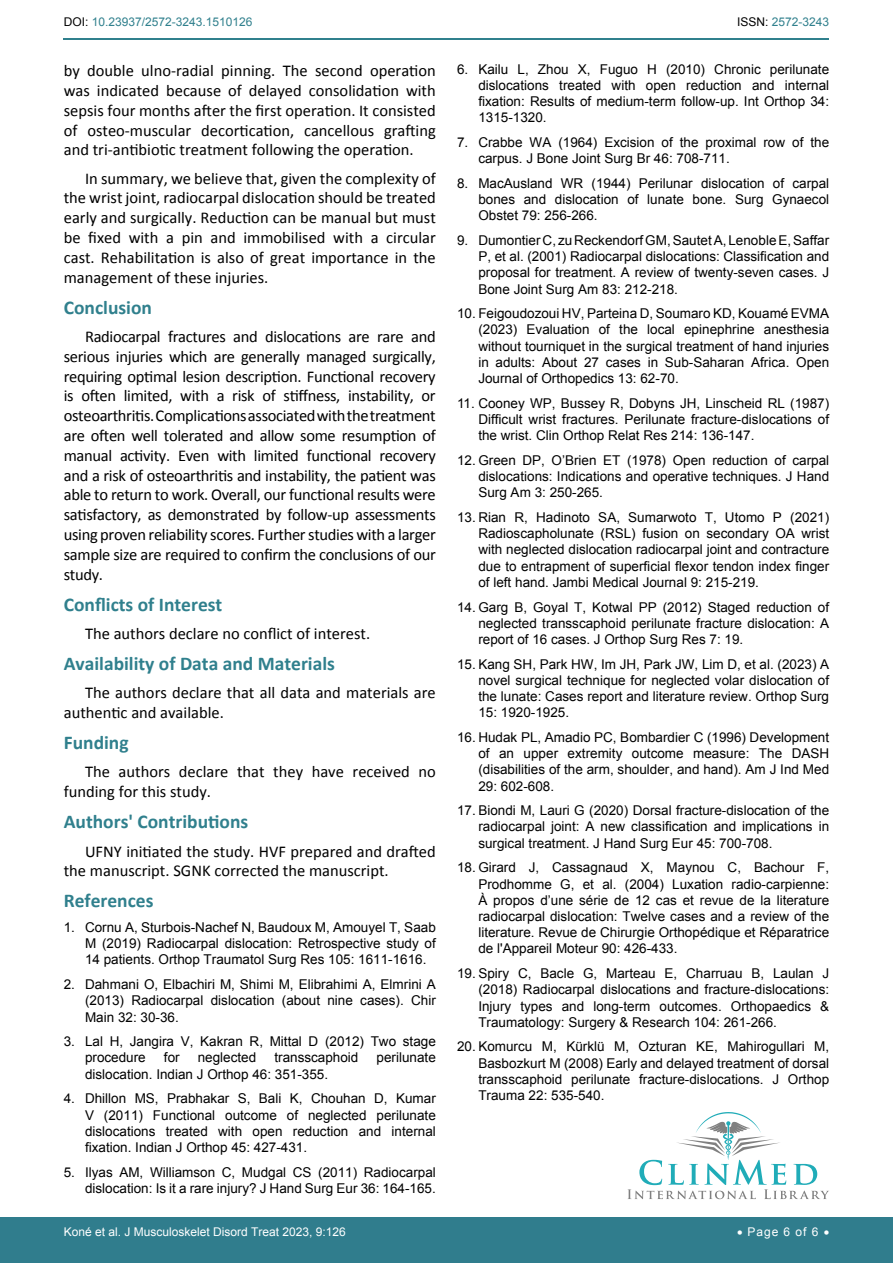
<style>
.page{position:relative;width:893px;height:1263px;background:#fff}
.page>*{position:absolute;margin:0;border:0;box-sizing:border-box;transform-origin:0 0}
.t1{font:700 19.5px "Calibri";color:#30808d}
.t2{font:16.5px/19.8px "Calibri";color:#000;text-align:justify}
.t3{font:13.5px/16.2px "Arial";color:#000;text-align:justify}
.t4{font:12px "Arial";color:#fff}
.t5{font:12px "Arial";color:#30808d}
.s1{color:#000}
</style>
<div class="page">
<div style="left:0;top:1217px;width:893px;height:46px;background:#307d8d"></div>
<hr style="left:64px;top:38px;width:765px;height:2px;background:#30808d">
<svg style="left:627px;top:1112px;width:202px;height:87px"></svg>
<p class="t5" style="left:64px;top:14px;width:190px"><span class="s1">DOI:</span> 10.23937/2572-3243.1510126</p>
<p class="t5" style="left:737px;top:14px;width:94px"><span class="s1">ISSN:</span> 2572-3243</p>
<p class="t2" style="left:64px;top:61px;width:374px">by double ulno-radial pinning. The second operation was indicated because of delayed consolidation with sepsis four months after the first operation. It consisted of osteo-muscular decortication, cancellous grafting and tri-antibiotic treatment following the operation.</p>
<p class="t2" style="left:64px;top:168px;width:374px;text-indent:21px">In summary, we believe that, given the complexity of the wrist joint, radiocarpal dislocation should be treated early and surgically. Reduction can be manual but must be fixed with a pin and immobilised with a circular cast. Rehabilitation is also of great importance in the management of these injuries.</p>
<h1 class="t1" style="left:64px;top:295px;width:90px">Conclusion</h1>
<p class="t2" style="left:64px;top:327px;width:374px;text-indent:21px">Radiocarpal fractures and dislocations are rare and serious injuries which are generally managed surgically, requiring optimal lesion description. Functional recovery is often limited, with a risk of stiffness, instability, or osteoarthritis. Complications associated with the treatment are often well tolerated and allow some resumption of manual activity. Even with limited functional recovery and a risk of osteoarthritis and instability, the patient was able to return to work. Overall, our functional results were satisfactory, as demonstrated by follow-up assessments using proven reliability scores. Further studies with a larger sample size are required to confirm the conclusions of our study.</p>
<h1 class="t1" style="left:64px;top:592px;width:160px">Conflicts of Interest</h1>
<p class="t2" style="left:85px;top:624px;width:287px">The authors declare no conflict of interest.</p>
<h1 class="t1" style="left:64px;top:651px;width:273px">Availability of Data and Materials</h1>
<p class="t2" style="left:64px;top:683px;width:374px;text-indent:21px">The authors declare that all data and materials are authentic and available.</p>
<h1 class="t1" style="left:64px;top:730px;width:66px">Funding</h1>
<p class="t2" style="left:64px;top:762px;width:374px;text-indent:21px">The authors declare that they have received no funding for this study.</p>
<h1 class="t1" style="left:64px;top:809px;width:186px">Authors' Contributions</h1>
<p class="t2" style="left:64px;top:841px;width:374px;text-indent:21px">UFNY initiated the study. HVF prepared and drafted the manuscript. SGNK corrected the manuscript.</p>
<h1 class="t1" style="left:64px;top:888px;width:91px">References</h1>
<p class="t3" style="left:85px;top:919px;width:352px;text-indent:-21px">1. Cornu A, Sturbois-Nachef N, Baudoux M, Amouyel T, Saab M (2019) Radiocarpal dislocation: Retrospective study of 14 patients. Orthop Traumatol Surg Res 105: 1611-1616.</p>
<p class="t3" style="left:85px;top:976px;width:352px;text-indent:-21px">2. Dahmani O, Elbachiri M, Shimi M, Elibrahimi A, Elmrini A (2013) Radiocarpal dislocation (about nine cases). Chir Main 32: 30-36.</p>
<p class="t3" style="left:85px;top:1033px;width:352px;text-indent:-21px">3. Lal H, Jangira V, Kakran R, Mittal D (2012) Two stage procedure</p>
<p class="t3" style="left:164px;top:1050px;width:17px">for</p>
<p class="t3" style="left:198px;top:1050px;width:60px">neglected</p>
<p class="t3" style="left:274px;top:1050px;width:86px">transscaphoid</p>
<p class="t3" style="left:377px;top:1050px;width:61px">perilunate</p>
<p class="t3" style="left:85px;top:1066px;width:245px">dislocation. Indian J Orthop 46: 351-355.</p>
<p class="t3" style="left:85px;top:1091px;width:352px;text-indent:-21px">4. Dhillon MS, Prabhakar S, Bali K, Chouhan D, Kumar V (2011) Functional outcome of neglected perilunate dislocations treated with open reduction and internal fixation. Indian J Orthop 45: 427-431.</p>
<p class="t3" style="left:64px;top:1164px;width:374px;text-align:right">5. Ilyas AM, Williamson C, Mudgal CS (2011) Radiocarpal dislocation: Is it a rare injury? J Hand Surg Eur 36: 164-165.</p>
<p class="t3" style="left:478px;top:61px;width:352px;text-indent:-21px">6. Kailu L, Zhou X, Fuguo H (2010) Chronic perilunate dislocations treated with open reduction and internal fixation: Results of medium-term follow-up. Int Orthop 34:<br>1315-1320.</p>
<p class="t3" style="left:478px;top:134px;width:352px;text-indent:-21px">7. Crabbe WA (1964) Excision of the proximal row of the carpus. J Bone Joint Surg Br 46: 708-711.</p>
<p class="t3" style="left:478px;top:175px;width:352px;text-indent:-21px">8. MacAusland WR (1944) Perilunar dislocation of carpal bones and dislocation of lunate bone. Surg Gynaecol Obstet 79: 256-266.</p>
<p class="t3" style="left:478px;top:232px;width:352px;text-indent:-21px">9. Dumontier C, zu Reckendorf GM, Sautet A, Lenoble E, Saffar P, et al. (2001) Radiocarpal dislocations: Classification and proposal for treatment. A review of twenty-seven cases. J Bone Joint Surg Am 83: 212-218.</p>
<p class="t3" style="left:478px;top:306px;width:352px;text-indent:-21px">10. Feigoudozoui HV, Parteina D, Soumaro KD, Kouamé EVMA (2023) Evaluation of the local epinephrine anesthesia without tourniquet in the surgical treatment of hand injuries in adults: About 27 cases in Sub-Saharan Africa. Open Journal of Orthopedics 13: 62-70.</p>
<p class="t3" style="left:478px;top:395px;width:352px;text-indent:-21px">11. Cooney WP, Bussey R, Dobyns JH, Linscheid RL (1987)<br>Difficult wrist fractures. Perilunate fracture-dislocations of the wrist. Clin Orthop Relat Res 214: 136-147.</p>
<p class="t3" style="left:478px;top:452px;width:352px;text-indent:-21px">12. Green DP, O’Brien ET (1978) Open reduction of carpal dislocations: Indications and operative techniques. J Hand Surg Am 3: 250-265.</p>
<p class="t3" style="left:478px;top:509px;width:352px;text-indent:-21px">13. Rian R, Hadinoto SA, Sumarwoto T, Utomo P (2021)<br>Radioscapholunate (RSL) fusion on secondary OA wrist with neglected dislocation radiocarpal joint and contracture due to entrapment of superficial flexor tendon index finger of left hand. Jambi Medical Journal 9: 215-219.</p>
<p class="t3" style="left:478px;top:599px;width:352px;text-indent:-21px">14. Garg B, Goyal T, Kotwal PP (2012) Staged reduction of neglected transscaphoid perilunate fracture dislocation: A report of 16 cases. J Orthop Surg Res 7: 19.</p>
<p class="t3" style="left:478px;top:656px;width:352px;text-indent:-21px">15. Kang SH, Park HW, Im JH, Park JW, Lim D, et al. (2023) A novel surgical technique for neglected volar dislocation of the lunate: Cases report and literature review. Orthop Surg 15: 1920-1925.</p>
<p class="t3" style="left:478px;top:729px;width:352px;text-indent:-21px">16. Hudak PL, Amadio PC, Bombardier C (1996) Development of an upper extremity outcome measure: The DASH (disabilities of the arm, shoulder, and hand). Am J Ind Med 29: 602-608.</p>
<p class="t3" style="left:478px;top:802px;width:352px;text-indent:-21px">17. Biondi M, Lauri G (2020) Dorsal fracture-dislocation of the radiocarpal joint: A new classification and implications in surgical treatment. J Hand Surg Eur 45: 700-708.</p>
<p class="t3" style="left:478px;top:860px;width:352px;text-indent:-21px">18. Girard J, Cassagnaud X, Maynou C, Bachour F, Prodhomme G, et al. (2004) Luxation radio-carpienne:<br>À propos d’une série de 12 cas et revue de la literature radiocarpal dislocation: Twelve cases and a review of the literature. Revue de Chirurgie Orthopédique et Réparatrice de l'Appareil Moteur 90: 426-433.</p>
<p class="t3" style="left:478px;top:965px;width:352px;text-indent:-21px">19. Spiry C, Bacle G, Marteau E, Charruau B, Laulan J (2018) Radiocarpal dislocations and fracture-dislocations:<br>Injury types and long-term outcomes. Orthopaedics &amp; Traumatology: Surgery &amp; Research 104: 261-266.</p>
<p class="t3" style="left:478px;top:1039px;width:352px;text-indent:-21px">20. Komurcu M, Kürklü M, Ozturan KE, Mahirogullari M, Basbozkurt M (2008) Early and delayed treatment of dorsal transscaphoid perilunate fracture-dislocations. J Orthop Trauma 22: 535-540.</p>
<p class="t4" style="left:64px;top:1223px;width:284px">Koné et al. J Musculoskelet Disord Treat 2023, 9:126</p>
<p class="t4" style="left:737px;top:1223px;width:94px">• Page 6 of 6 •</p>
</div>
